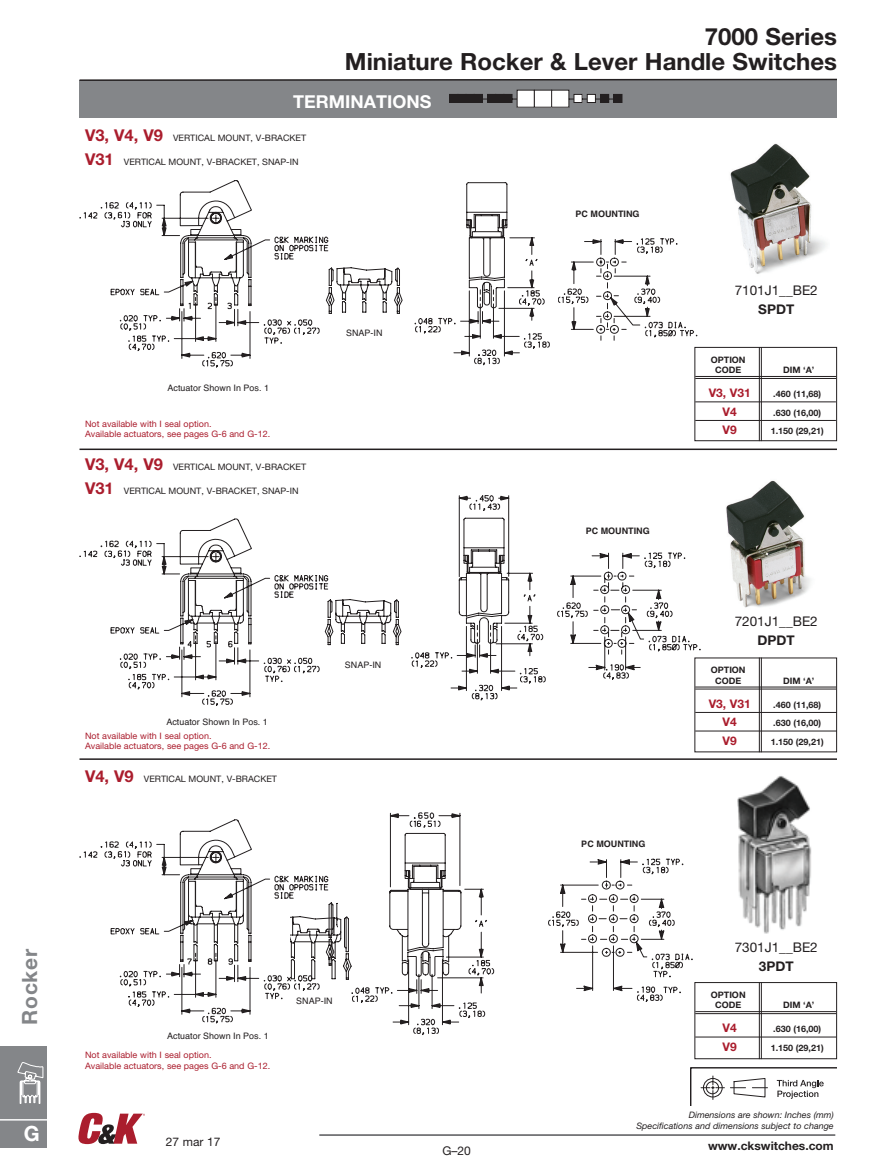
<style>
.page{position:relative;width:891px;height:1175px;background:#fff}
.page>*{position:absolute;margin:0;border:0;box-sizing:border-box;transform-origin:0 0}
.t1{font:700 23.7px/25.2px "Helvetica Neue LT Std";color:#231f20;text-align:right}
.t2{font:700 21px "Helvetica Neue";letter-spacing:.03em;color:#848689}
.t3{font:700 21px "Helvetica Neue";color:#fff}
.t4{font:700 17.85px "Helvetica Neue LT Std";color:#fff}
.t5{font:13.35px "Helvetica Neue LT Std";color:#231f20}
.t6{font:700 13.35px "Helvetica Neue LT Std";color:#231f20}
.t7{font:12px "Helvetica Neue LT Std";color:#231f20}
.t8{font:700 11.85px "Helvetica Neue LT Std";color:#aa1d2d}
.t9{font:700 11.85px "Helvetica Neue LT Std";color:#231f20}
.t10{font:11.85px "Helvetica Neue LT Std";color:#231f20}
.t11{font:8.85px/10.4px "Helvetica Neue LT Std";color:#aa1d2d}
.t12{font:8.85px "Helvetica Neue LT Std";color:#231f20}
.t13{font:700 8.85px/10.4px "Helvetica Neue LT Std";color:#231f20;text-align:center}
.t14{font:8.85px "Helvetica";color:#231f20}
.t15{font:italic 8.85px/11.9px "Helvetica Neue LT Std";color:#231f20;text-align:right}
.t16{font:700 8.85px "Helvetica";color:#231f20}
.s1{font-weight:700;font-size:16.35px;color:#aa1d2d}
</style>
<div class="page">
<hr style="left:319px;top:1134px;width:516px;height:1px;background:#57585a">
<svg style="left:78px;top:1112px;width:67px;height:32px"></svg>
<div style="left:0;top:1045px;width:47px;height:102px;background:#848689"></div>
<hr style="left:0;top:1119px;width:47px;height:1px;background:#fff">
<svg style="left:17px;top:1062px;width:27px;height:42px"></svg>
<div style="left:80px;top:80px;width:757px;height:37px;background:#848689"></div>
<div style="left:450px;top:94px;width:8px;height:8px;background:#231f20"></div>
<div style="left:449px;top:94px;width:9px;height:9px;border:1px solid #231f20"></div>
<div style="left:458px;top:94px;width:8px;height:8px;background:#231f20"></div>
<div style="left:458px;top:94px;width:8px;height:9px;border:1px solid #231f20"></div>
<div style="left:466px;top:94px;width:8px;height:8px;background:#231f20"></div>
<div style="left:466px;top:94px;width:9px;height:9px;border:1px solid #231f20"></div>
<svg style="left:474px;top:94px;width:13px;height:9px"></svg>
<div style="left:488px;top:94px;width:8px;height:8px;background:#231f20"></div>
<div style="left:487px;top:94px;width:9px;height:9px;border:1px solid #231f20"></div>
<div style="left:496px;top:94px;width:8px;height:8px;background:#231f20"></div>
<div style="left:495px;top:94px;width:9px;height:9px;border:1px solid #231f20"></div>
<svg style="left:503px;top:94px;width:14px;height:9px"></svg>
<div style="left:517px;top:90px;width:17px;height:17px;background:#fff"></div>
<div style="left:534px;top:90px;width:18px;height:17px;background:#fff"></div>
<div style="left:534px;top:90px;width:18px;height:17px;border:1px solid #231f20"></div>
<svg style="left:551px;top:90px;width:62px;height:17px"></svg>
<div style="left:614px;top:94px;width:8px;height:8px;background:#231f20"></div>
<div style="left:613px;top:94px;width:9px;height:9px;border:1px solid #231f20"></div>
<img style="left:730px;top:143px;width:96px;height:131px">
<img style="left:737px;top:776px;width:75px;height:158px">
<img style="left:726px;top:480px;width:85px;height:128px">
<svg style="left:548px;top:858px;width:145px;height:144px"></svg>
<svg style="left:80px;top:495px;width:466px;height:211px"></svg>
<svg style="left:557px;top:552px;width:144px;height:127px"></svg>
<svg style="left:80px;top:180px;width:470px;height:188px"></svg>
<svg style="left:558px;top:238px;width:139px;height:102px"></svg>
<svg style="left:80px;top:819px;width:210px;height:205px"></svg>
<svg style="left:290px;top:812px;width:204px;height:223px"></svg>
<hr style="left:80px;top:448px;width:757px;height:2px;background:#231f20">
<hr style="left:80px;top:758px;width:757px;height:2px;background:#231f20">
<hr style="left:695px;top:376px;width:141px;height:1px;background:#231f20">
<hr style="left:695px;top:378px;width:141px;height:1px;background:#231f20">
<hr style="left:695px;top:401px;width:141px;height:1px;background:#231f20">
<hr style="left:695px;top:420px;width:141px;height:1px;background:#231f20">
<div style="left:694px;top:347px;width:143px;height:94px;border:1px solid #231f20"></div>
<hr style="left:761px;top:347px;width:1px;height:94px;background:#231f20">
<hr style="left:759px;top:347px;width:1px;height:94px;background:#231f20">
<hr style="left:695px;top:686px;width:141px;height:1px;background:#231f20">
<hr style="left:695px;top:688px;width:141px;height:1px;background:#231f20">
<hr style="left:695px;top:712px;width:142px;height:1px;background:#231f20">
<hr style="left:695px;top:730px;width:142px;height:1px;background:#231f20">
<hr style="left:761px;top:657px;width:1px;height:95px;background:#231f20">
<hr style="left:759px;top:657px;width:1px;height:95px;background:#231f20">
<hr style="left:695px;top:1011px;width:141px;height:1px;background:#231f20">
<hr style="left:695px;top:1013px;width:141px;height:1px;background:#231f20">
<hr style="left:695px;top:1036px;width:141px;height:1px;background:#231f20">
<div style="left:694px;top:982px;width:143px;height:77px;border:1px solid #231f20"></div>
<hr style="left:761px;top:982px;width:1px;height:77px;background:#231f20">
<hr style="left:759px;top:982px;width:1px;height:77px;background:#231f20">
<svg style="left:79px;top:78px;width:758px;height:4px"></svg>
<svg style="left:690px;top:1067px;width:147px;height:38px"></svg>
<h2 class="t2" style="left:17px;top:1024px;width:77px;rotate:-90deg">Rocker</h2>
<h2 class="t3" style="left:24px;top:1120px;width:17px">G</h2>
<h1 class="t1" style="left:345px;top:24px;width:494px">7000 Series<br>Miniature Rocker &amp; Lever Handle Switches</h1>
<h3 class="t4" style="left:293px;top:90px;width:140px">TERMINATIONS</h3>
<p class="t12" style="left:85px;top:132px;width:223px"><span class="s1">V3, V4, V9</span> VERTICAL MOUNT, V-BRACKET</p>
<p class="t12" style="left:85px;top:157px;width:215px"><span class="s1">V31</span> VERTICAL MOUNT, V-BRACKET, SNAP-IN</p>
<p class="t14" style="left:168px;top:382px;width:103px">Actuator Shown In Pos. 1</p>
<p class="t11" style="left:85px;top:418px;width:187px">Not available with I seal option.<br>Available actuators, see pages G-6 and G-12.</p>
<p class="t12" style="left:85px;top:461px;width:223px"><span class="s1">V3, V4, V9</span> VERTICAL MOUNT, V-BRACKET</p>
<p class="t12" style="left:85px;top:486px;width:215px"><span class="s1">V31</span> VERTICAL MOUNT, V-BRACKET, SNAP-IN</p>
<p class="t14" style="left:346px;top:326px;width:38px">SNAP-IN</p>
<p class="t14" style="left:166px;top:716px;width:103px">Actuator Shown In Pos. 1</p>
<p class="t11" style="left:85px;top:730px;width:187px">Not available with I seal option.<br>Available actuators, see pages G-6 and G-12.</p>
<p class="t12" style="left:85px;top:773px;width:193px"><span class="s1">V4, V9</span> VERTICAL MOUNT, V-BRACKET</p>
<p class="t14" style="left:345px;top:659px;width:38px">SNAP-IN</p>
<p class="t14" style="left:167px;top:1029px;width:103px">Actuator Shown In Pos. 1</p>
<p class="t11" style="left:85px;top:1049px;width:187px">Not available with I seal option.<br>Available actuators, see pages G-6 and G-12.</p>
<h3 class="t10" style="left:166px;top:1134px;width:56px">27 mar 17</h3>
<p class="t14" style="left:296px;top:995px;width:38px">SNAP-IN</p>
<h3 class="t7" style="left:442px;top:1143px;width:30px">G–20</h3>
<p class="t16" style="left:576px;top:205px;width:66px">PC MOUNTING</p>
<p class="t16" style="left:586px;top:522px;width:65px">PC MOUNTING</p>
<p class="t16" style="left:581px;top:835px;width:66px">PC MOUNTING</p>
<h3 class="t5" style="left:735px;top:282px;width:85px">7101J1__BE2</h3>
<h3 class="t6" style="left:758px;top:301px;width:38px">SPDT</h3>
<p class="t13" style="left:711px;top:354px;width:36px">OPTION<br>CODE</p>
<p class="t13" style="left:783px;top:364px;width:33px">DIM ‘A’</p>
<h3 class="t8" style="left:709px;top:385px;width:44px">V3, V31</h3>
<p class="t13" style="left:773px;top:388px;width:50px">.460 (11,68)</p>
<h3 class="t8" style="left:723px;top:404px;width:16px">V4</h3>
<p class="t13" style="left:773px;top:407px;width:50px">.630 (16,00)</p>
<h3 class="t8" style="left:723px;top:422px;width:16px">V9</h3>
<p class="t13" style="left:771px;top:425px;width:55px">1.150 (29,21)</p>
<h3 class="t5" style="left:735px;top:613px;width:85px">7201J1__BE2</h3>
<h3 class="t6" style="left:758px;top:632px;width:39px">DPDT</h3>
<p class="t13" style="left:711px;top:664px;width:36px">OPTION<br>CODE</p>
<p class="t13" style="left:783px;top:675px;width:33px">DIM ‘A’</p>
<h3 class="t8" style="left:709px;top:696px;width:44px">V3, V31</h3>
<p class="t13" style="left:773px;top:699px;width:50px">.460 (11,68)</p>
<h3 class="t8" style="left:723px;top:714px;width:16px">V4</h3>
<p class="t13" style="left:773px;top:717px;width:50px">.630 (16,00)</p>
<h3 class="t8" style="left:723px;top:733px;width:16px">V9</h3>
<p class="t13" style="left:771px;top:736px;width:55px">1.150 (29,21)</p>
<h3 class="t5" style="left:735px;top:939px;width:85px">7301J1__BE2</h3>
<h3 class="t6" style="left:759px;top:958px;width:36px">3PDT</h3>
<p class="t13" style="left:711px;top:989px;width:36px">OPTION<br>CODE</p>
<p class="t13" style="left:783px;top:999px;width:33px">DIM ‘A’</p>
<h3 class="t8" style="left:723px;top:1020px;width:16px">V4</h3>
<p class="t13" style="left:773px;top:1023px;width:50px">.630 (16,00)</p>
<h3 class="t8" style="left:723px;top:1039px;width:16px">V9</h3>
<p class="t13" style="left:771px;top:1042px;width:55px">1.150 (29,21)</p>
<p class="t15" style="left:636px;top:1108px;width:199px">Dimensions are shown: Inches (mm)<br>Specifications and dimensions subject to change</p>
<h3 class="t9" style="left:708px;top:1138px;width:127px">www.ckswitches.com</h3>
</div>
